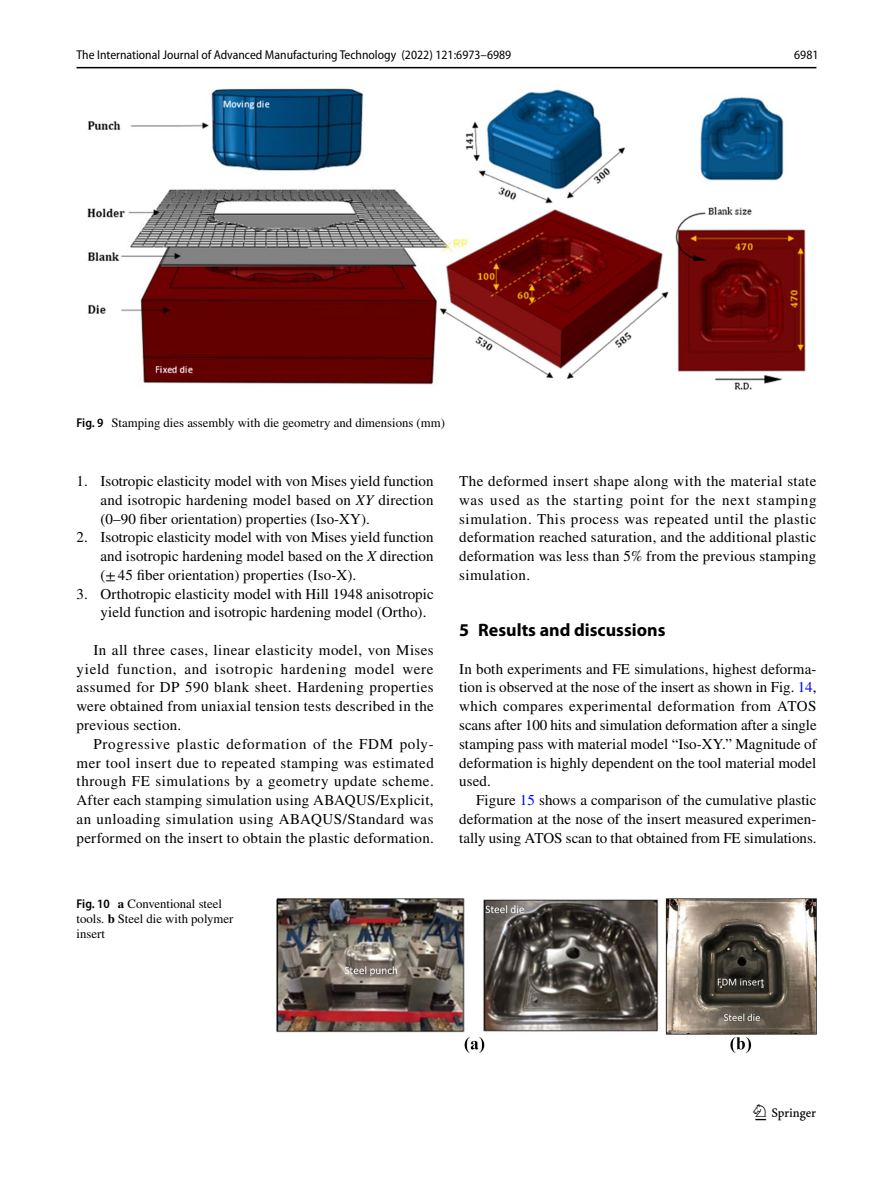
<style>
.page{position:relative;width:893px;height:1187px;background:#fff}
.page>*{position:absolute;margin:0;border:0;box-sizing:border-box;transform-origin:0 0}
.t1{font:22.5px "Springnew Regular 3";color:#000}
.t2{font:700 18px "Myriad Pro";color:#000}
.t3{font:15px/18.8px "STIX";letter-spacing:.005em;color:#000;text-align:justify}
.t4{font:12.75px/15px "STIX";color:#000}
.t5{font:semi-condensed 12.75px "Myriad Pro";color:#000}
.t6{font:semi-condensed 12.75px "Xmkwwy Myriad Pro";color:#000}
.s1{font-family:"Xmkwwy Myriad Pro"}
.s2{font-family:"Myriad Pro";font-weight:600;font-stretch:semi-condensed}
.s3{font-style:italic}
.s4{font-weight:700}
.s5{color:#00f}
</style>
<div class="page">
<hr style="left:77px;top:67px;width:739px;height:1px;background:#000">
<img style="left:87px;top:88px;width:719px;height:302px">
<img style="left:276px;top:898px;width:540px;height:154px">
<p class="t5" style="left:77px;top:48px;width:436px">The International Journal of Advanced Manufacturing Technology <span class="s1">(2022) 121:6973–6989</span></p>
<p class="t4" style="left:77px;top:416px;width:370px"><span class="s2">Fig. 9</span> Stamping dies assembly with die geometry and dimensions (mm)</p>
<p class="t6" style="left:794px;top:50px;width:26px">6981</p>
<p class="t3" style="left:101px;top:472px;width:335px;text-indent:-24px">1. Isotropic elasticity model with von Mises yield function and isotropic hardening model based on <span class="s3">XY</span> direction (0–90 fiber orientation) properties (Iso-XY).</p>
<p class="t3" style="left:101px;top:529px;width:335px;text-indent:-24px">2. Isotropic elasticity model with von Mises yield function and isotropic hardening model based on the <span class="s3">X</span> direction (±45 fiber orientation) properties (Iso-X).</p>
<p class="t3" style="left:101px;top:585px;width:335px;text-indent:-24px">3. Orthotropic elasticity model with Hill 1948 anisotropic yield function and isotropic hardening model (Ortho).</p>
<p class="t3" style="left:77px;top:641px;width:359px;text-indent:17px">In all three cases, linear elasticity model, von Mises yield function, and isotropic hardening model were assumed for DP 590 blank sheet. Hardening properties were obtained from uniaxial tension tests described in the previous section.</p>
<p class="t3" style="left:77px;top:735px;width:359px;text-indent:17px">Progressive plastic deformation of the FDM poly&shy;mer tool insert due to repeated stamping was estimated through FE simulations by a geometry update scheme.<br>After each stamping simulation using ABAQUS/Explicit, an unloading simulation using ABAQUS/Standard was performed on the insert to obtain the plastic deformation.</p>
<p class="t4" style="left:77px;top:897px;width:158px"><span class="s2">Fig. 10</span> <span class="s4">a</span> Conventional steel tools. <span class="s4">b</span> Steel die with polymer insert</p>
<p class="t3" style="left:459px;top:472px;width:359px">The deformed insert shape along with the material state was used as the starting point for the next stamping simulation. This process was repeated until the plastic deformation reached saturation, and the additional plastic deformation was less than 5% from the previous stamping simulation.</p>
<p class="t2" style="left:459px;top:618px;width:208px">5 Results and discussions</p>
<p class="t3" style="left:459px;top:660px;width:359px">In both experiments and FE simulations, highest deforma&shy;tion is observed at the nose of the insert as shown in Fig. <span class="s5">14</span>, which compares experimental deformation from ATOS scans after 100 hits and simulation deformation after a single stamping pass with material model “Iso-XY.” Magnitude of deformation is highly dependent on the tool material model used.</p>
<p class="t3" style="left:459px;top:791px;width:359px;text-indent:17px">Figure <span class="s5">15</span> shows a comparison of the cumulative plastic deformation at the nose of the insert measured experimen&shy;tally using ATOS scan to that obtained from FE simulations.</p>
<h1 class="t1" style="left:755px;top:1104px;width:62px">1 3</h1>
</div>
